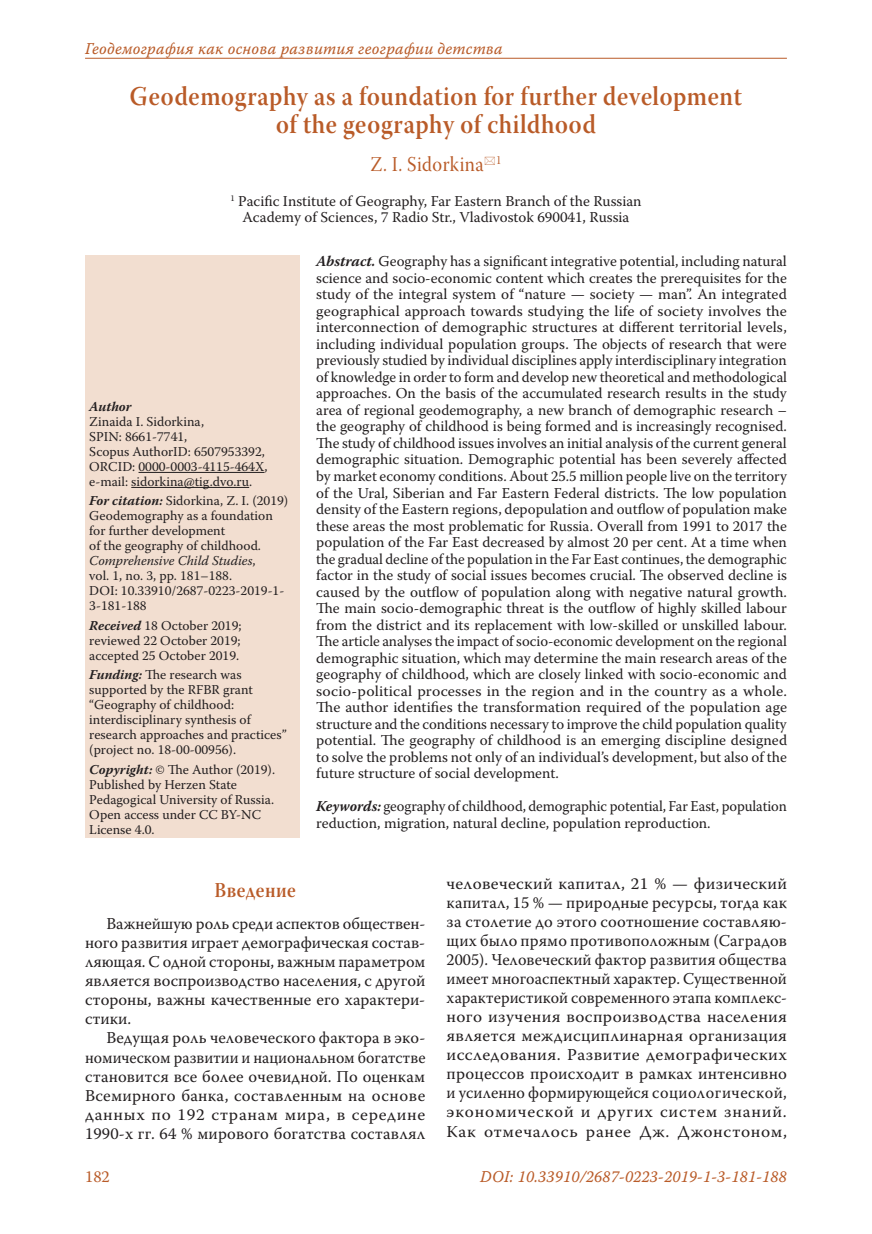
<style>
.page{position:relative;width:872px;height:1234px;background:#fff}
.page>*{position:absolute;margin:0;border:0;box-sizing:border-box;transform-origin:0 0}
.Заголовок_1{font:27px/28.5px "Warnock Pro Semibold Subh";letter-spacing:.025em;color:#b95b28;text-align:center;scale:.9 1}
.Заголовок_2{font:21px "Warnock Pro Subh";letter-spacing:.025em;color:#b95b28;scale:.9 1}
.Заголовок_3{font:21px "Warnock Pro Semibold Subh";letter-spacing:.025em;color:#b95b28;scale:.9 1}
.Body{font:16.5px/19px "Warnock Pro";letter-spacing:.02em;color:#231f20;text-align:justify;scale:1.04 1}
.Body-2{font:16.5px/19px "Warnock Pro";letter-spacing:.02em;color:#231f20;text-align:justify}
.t1{font:16.5px "Warnock Pro It Capt";letter-spacing:.01em;color:#b95b28;scale:.95 1}
.t2{font:16.5px "Warnock Pro";color:#b95b28}
.Annotation{font:15px/16.5px "Warnock Pro";color:#231f20;text-align:justify}
.Affiliation{font:15px "Warnock Pro";color:#231f20}
.Affiliation_info{font:13.5px/15px "Warnock Pro";color:#231f20}
.s1{font-weight:700;font-style:italic}
.s2{font-style:italic}
</style>
<div class="page">
<hr style="left:85px;top:58px;width:702px;height:1px;background:#b95b28">
<div style="left:85px;top:255px;width:214px;height:583px;background:#f2ded0"></div>
<hr style="left:138px;top:472px;width:126px;height:1px;background:#231f20">
<hr style="left:131px;top:487px;width:118px;height:1px;background:#231f20">
<p class="t1" style="left:85px;top:38px;width:441px">Геодемография как основа развития географии детства</p>
<p class="Заголовок_1" style="left:130px;top:81px;width:681px">Geodemography as a foundation for further development of the geography of childhood</p>
<p class="Заголовок_2" style="left:370px;top:152px;width:147px">Z. I. Sidorkina <sup>1</sup></p>
<p class="Affiliation" style="left:230px;top:191px;width:413px"><sup>1</sup> Pacific Institute of Geography, Far Eastern Branch of the Russian</p>
<p class="Affiliation" style="left:242px;top:208px;width:388px">Academy of Sciences, 7 Radio Str., Vladivostok 690041, Russia</p>
<p class="Affiliation_info" style="left:89px;top:398px;width:180px"><span class="s1">Author<br></span>Zinaida I. Sidorkina,<br>SPIN: 8661-7741,<br>Scopus AuthorID: 6507953392,<br>ORCID: 0000-0003-4115-464Х, e-mail: sidorkina@tig.dvo.ru.</p>
<p class="Affiliation_info" style="left:89px;top:493px;width:200px"><span class="s1">For citation:</span> Sidorkina, Z. I. (2019)<br>Geodemography as a foundation for further development<br>of the geography of childhood.<br><span class="s2">Comprehensive Child Studies</span>,<br>vol. 1, no. 3, pp. 181–188.<br>DOI: 10.33910/2687-0223-2019-1-<br>3-181-188</p>
<p class="Affiliation_info" style="left:89px;top:617px;width:154px;text-align:justify"><span class="s1">Received</span> 18 October 2019; reviewed 22 October 2019; accepted 25 October 2019.</p>
<p class="Affiliation_info" style="left:89px;top:667px;width:199px"><span class="s1">Funding:</span> The research was supported by the RFBR grant “Geography of childhood: interdisciplinary synthesis of research approaches and practices” (project no. 18-00-00956).</p>
<p class="Affiliation_info" style="left:89px;top:761px;width:187px"><span class="s1">Copyright:</span> © The Author (2019).<br>Published by Herzen State<br>Pedagogical University of Russia.<br>Open access under CC BY-NC<br>License 4.0.</p>
<p class="Annotation" style="left:316px;top:253px;width:472px"><span class="s1">Abstract.</span> Geography has a significant integrative potential, including natural science and socio-economic content which creates the prerequisites for the study of the integral system of “nature — society — man”. An integrated geographical approach towards studying the life of society involves the interconnection of demographic structures at different territorial levels, including individual population groups. The objects of research that were previously studied by individual disciplines apply interdisciplinary integration of knowledge in order to form and develop new theoretical and methodological approaches. On the basis of the accumulated research results in the study area of regional geodemography, a new branch of demographic research – the geography of childhood is being formed and is increasingly recognised.<br>The study of childhood issues involves an initial analysis of the current general demographic situation. Demographic potential has been severely affected by market economy conditions. About 25.5 million people live on the territory of the Ural, Siberian and Far Eastern Federal districts. The low population density of the Eastern regions, depopulation and outflow of population make these areas the most problematic for Russia. Overall from 1991 to 2017 the population of the Far East decreased by almost 20 per cent. At a time when the gradual decline of the population in the Far East continues, the demographic factor in the study of social issues becomes crucial. The observed decline is caused by the outflow of population along with negative natural growth.<br>The main socio-demographic threat is the outflow of highly skilled labour from the district and its replacement with low-skilled or unskilled labour.<br>The article analyses the impact of socio-economic development on the regional demographic situation, which may determine the main research areas of the geography of childhood, which are closely linked with socio-economic and socio-political processes in the region and in the country as a whole.<br>The author identifies the transformation required of the population age structure and the conditions necessary to improve the child population quality potential. The geography of childhood is an emerging discipline designed to solve the problems not only of an individual’s development, but also of the future structure of social development.</p>
<p class="Annotation" style="left:316px;top:797px;width:472px"><span class="s1">Keywords:</span> geography of childhood, demographic potential, Far East, population reduction, migration, natural decline, population reproduction.</p>
<p class="Заголовок_3" style="left:214px;top:876px;width:92px">Введение</p>
<p class="Body-2" style="left:85px;top:913px;width:342px;text-indent:21px">Важнейшую роль среди аспектов обществен&shy;ного развития играет демографическая состав&shy;ляющая. С одной стороны, важным параметром является воспроизводство населения, с другой стороны, важны качественные его характери&shy;стики.</p>
<p class="Body-2" style="left:85px;top:1027px;width:342px;text-indent:21px">Ведущая роль человеческого фактора в эко&shy;номическом развитии и национальном богатстве становится все более очевидной. По оценкам Всемирного банка, составленным на основе данных по 192 странам мира, в середине 1990-х гг. 64 % мирового богатства составлял</p>
<p class="Body" style="left:446px;top:873px;width:329px">человеческий капитал, 21 % — физический капитал, 15 % — природные ресурсы, тогда как за столетие до этого соотношение составляю&shy;щих было прямо противоположным (Саградов 2005). Человеческий фактор развития общества имеет многоаспектный характер. Существенной характеристикой современного этапа комплекс&shy;ного изучения воспроизводства населения является междисциплинарная организация исследования. Развитие демографических процессов происходит в рамках интенсивно и усиленно формирующейся социологической, экономической и других систем знаний.<br>Как отмечалось ранее Дж. Джонстоном,</p>
<p class="t2" style="left:85px;top:1166px;width:26px">182</p>
<p class="t1" style="left:480px;top:1166px;width:324px">DOI: 10.33910/2687-0223-2019-1-3-181-188</p>
</div>
